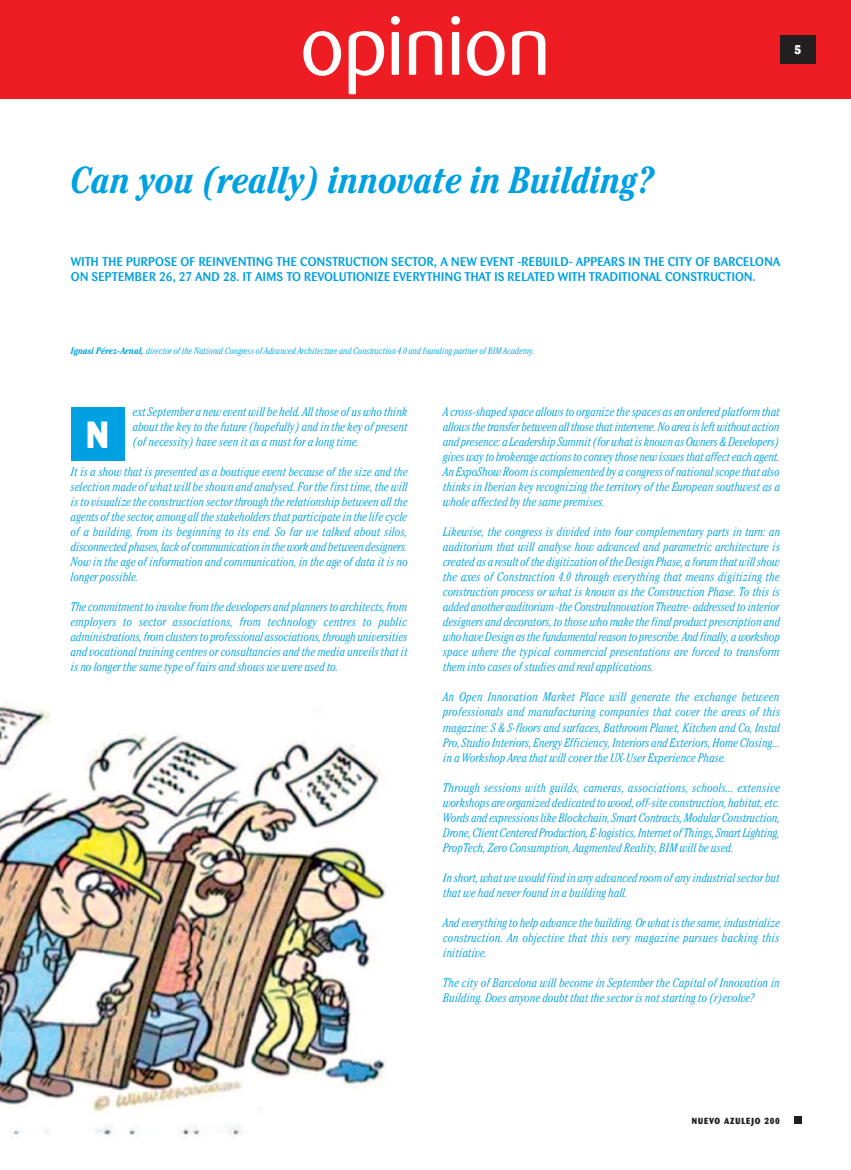
<style>
.page{position:relative;width:851px;height:1170px;background:#fff}
.page>*{position:absolute;margin:0;border:0;box-sizing:border-box;transform-origin:0 0}
.t1{font:82.62px "Barmeno";color:#fff}
.t2{font:italic 700 condensed 37.5px "Cheltenham";color:#00a1e3}
.t3{font:800 37.5px "Barmeno";color:#fff}
.t4{font:italic 300 condensed 12.5px/15px "Cheltenham";color:#00a1e3;text-align:justify}
.t5{font:500 12.5px/15px "Barmeno";letter-spacing:.02em;color:#00a1e3}
.t6{font:800 12.5px "Barmeno";color:#fff}
.t7{font:italic 300 condensed 9.38px "Cheltenham";color:#00a1e3}
.t8{font:800 8.75px "Barmeno";letter-spacing:.1em;color:#231f20}
.s1{font-weight:700}
</style>
<div class="page">
<img style="left:0;top:701px;width:387px;height:437px">
<div style="left:794px;top:1116px;width:7px;height:7px;background:#231f20"></div>
<div style="left:0;top:0;width:850px;height:99px;background:#ee1d23"></div>
<div style="left:780px;top:35px;width:35px;height:29px;background:#231f20"></div>
<div style="left:71px;top:407px;width:53px;height:53px;background:#00a1e3"></div>
<h1 class="t1" style="left:301px;top:12px;width:251px">opinion</h1>
<p class="t6" style="left:794px;top:45px;width:8px">5</p>
<h2 class="t2" style="left:71px;top:167px;width:585px">Can you (really) innovate in Building?</h2>
<p class="t5" style="left:71px;top:255px;width:710px">WITH THE PURPOSE OF REINVENTING THE CONSTRUCTION SECTOR, A NEW EVENT -REBUILD- APPEARS IN THE CITY OF BARCELONA<br>ON SEPTEMBER 26, 27 AND 28. IT AIMS TO REVOLUTIONIZE EVERYTHING THAT IS RELATED WITH TRADITIONAL CONSTRUCTION.</p>
<p class="t7" style="left:71px;top:347px;width:465px"><span class="s1">Ignasi Pérez-Arnal,</span> director of the National Congress of Advanced Architecture and Construction 4.0 and founding partner of BIM Academy.</p>
<p class="t4" style="left:133px;top:405px;width:276px">ext September a new event will be held. All those of us who think about the key to the future (hopefully) and in the key of present (of necessity) have seen it as a must for a long time.</p>
<p class="t4" style="left:71px;top:465px;width:338px">It is a show that is presented as a boutique event because of the size and the selection made of what will be shown and analysed. For the first time, the will is to visualize the construction sector through the relationship between all the agents of the sector, among all the stakeholders that participate in the life cycle of a building, from its beginning to its end. So far we talked about silos, disconnected phases, lack of communication in the work and between designers.<br>Now in the age of information and communication, in the age of data it is no longer possible.</p>
<p class="t4" style="left:71px;top:600px;width:338px">The commitment to involve from the developers and planners to architects, from employers to sector associations, from technology centres to public administrations, from clusters to professional associations, through universities and vocational training centres or consultancies and the media unveils that it is no longer the same type of fairs and shows we were used to.</p>
<h2 class="t3" style="left:86px;top:419px;width:24px">N</h2>
<p class="t4" style="left:443px;top:405px;width:338px">A cross-shaped space allows to organize the spaces as an ordered platform that allows the transfer between all those that intervene. No area is left without action and presence: a Leadership Summit (for what is known as Owners &amp; Developers) gives way to brokerage actions to convey those new issues that affect each agent.<br>An ExpoShow Room is complemented by a congress of national scope that also thinks in Iberian key recognizing the territory of the European southwest as a whole affected by the same premises.</p>
<p class="t4" style="left:443px;top:525px;width:338px">Likewise, the congress is divided into four complementary parts in turn: an auditorium that will analyse how advanced and parametric architecture is created as a result of the digitization of the Design Phase, a forum that will show the axes of Construction 4.0 through everything that means digitizing the construction process or what is known as the Construction Phase. To this is added another auditorium -the ConstruInnovation Theatre- addressed to interior designers and decorators, to those who make the final product prescription and who have Design as the fundamental reason to prescribe. And finally, a workshop space where the typical commercial presentations are forced to transform them into cases of studies and real applications.</p>
<p class="t4" style="left:443px;top:690px;width:338px">An Open Innovation Market Place will generate the exchange between professionals and manufacturing companies that cover the areas of this magazine: S &amp; S-floors and surfaces, Bathroom Planet, Kitchen and Co, Instal Pro, Studio Interiors, Energy Efficiency, Interiors and Exteriors, Home Closing... in a Workshop Area that will cover the UX-User Experience Phase.</p>
<p class="t4" style="left:443px;top:780px;width:338px">Through sessions with guilds, cameras, associations, schools... extensive workshops are organized dedicated to wood, off-site construction, habitat, etc.<br>Words and expressions like Blockchain, Smart Contracts, Modular Construction, Drone, Client Centered Production, E-logistics, Internet of Things, Smart Lighting, PropTech, Zero Consumption, Augmented Reality, BIM will be used.</p>
<p class="t4" style="left:443px;top:870px;width:338px">In short, what we would find in any advanced room of any industrial sector but that we had never found in a building hall.</p>
<p class="t4" style="left:443px;top:915px;width:338px">And everything to help advance the building. Or what is the same, industrialize construction. An objective that this very magazine pursues backing this initiative.</p>
<p class="t4" style="left:443px;top:975px;width:338px">The city of Barcelona will become in September the Capital of Innovation in<br>Building. Does anyone doubt that the sector is not starting to (r)evolve?</p>
<p class="t8" style="left:691px;top:1117px;width:90px">NUEVO AZULEJO 200</p>
</div>
